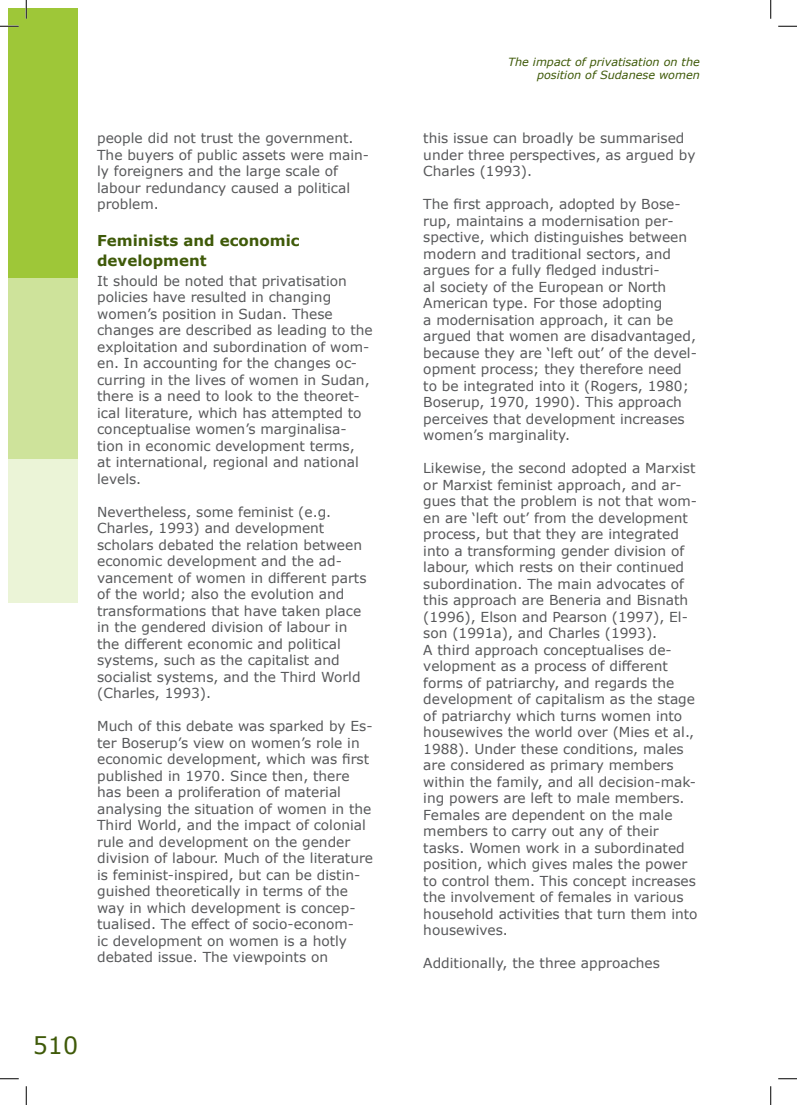
<style>
.page{position:relative;width:797px;height:1105px;background:#fff}
.page>*{position:absolute;margin:0;border:0;box-sizing:border-box;transform-origin:0 0}
.t1{font:23.75px "Verdana";color:#3f5a09}
.t2{font:700 15px/20px "Verdana";color:#3f5a09}
.t3{font:13.75px/16.5px "Verdana";color:#57585a}
.t4{font:italic 11.25px/13.5px "Verdana";color:#3f5a09;text-align:right}
</style>
<div class="page">
<div style="left:9px;top:9px;width:69px;height:269px;background:#9ec738"></div>
<div style="left:9px;top:278px;width:69px;height:181px;background:#cee39b"></div>
<div style="left:9px;top:459px;width:69px;height:144px;background:#ebf4d7"></div>
<svg style="left:0;top:25px;width:19px;height:2px"></svg>
<svg style="left:778px;top:25px;width:19px;height:2px"></svg>
<svg style="left:0;top:1078px;width:19px;height:1px"></svg>
<svg style="left:778px;top:1078px;width:19px;height:1px"></svg>
<svg style="left:25px;top:0;width:2px;height:19px"></svg>
<svg style="left:25px;top:1086px;width:2px;height:19px"></svg>
<svg style="left:770px;top:0;width:1px;height:19px"></svg>
<svg style="left:770px;top:1086px;width:1px;height:19px"></svg>
<p class="t3" style="left:97px;top:130px;width:273px">people did not trust the government.<br>The buyers of public assets were main&shy;ly foreigners and the large scale of labour redundancy caused a political problem.</p>
<p class="t2" style="left:97px;top:230px;width:204px">Feminists and economic development</p>
<p class="t3" style="left:97px;top:272px;width:277px">It should be noted that privatisation policies have resulted in changing women’s position in Sudan. These changes are described as leading to the exploitation and subordination of wom&shy;en. In accounting for the changes oc&shy;curring in the lives of women in Sudan, there is a need to look to the theoret&shy;ical literature, which has attempted to conceptualise women’s marginalisa&shy;tion in economic development terms,<br>at international, regional and national levels.</p>
<p class="t3" style="left:97px;top:503px;width:271px">Nevertheless, some feminist (e.g.<br>Charles, 1993) and development scholars debated the relation between economic development and the ad&shy;vancement of women in different parts of the world; also the evolution and transformations that have taken place in the gendered division of labour in the different economic and political systems, such as the capitalist and socialist systems, and the Third World (Charles, 1993).</p>
<p class="t3" style="left:97px;top:718px;width:277px">Much of this debate was sparked by Es&shy;ter Boserup’s view on women’s role in economic development, which was first published in 1970. Since then, there has been a proliferation of material analysing the situation of women in the Third World, and the impact of colonial rule and development on the gender division of labour. Much of the literature is feminist-inspired, but can be distin&shy;guished theoretically in terms of the way in which development is concep&shy;tualised. The effect of socio-econom-<br>ic development on women is a hotly debated issue. The viewpoints on</p>
<h1 class="t1" style="left:33px;top:1029px;width:47px">510</h1>
<p class="t4" style="left:508px;top:55px;width:193px">The impact of privatisation on the position of Sudanese women</p>
<p class="t3" style="left:423px;top:130px;width:274px">this issue can broadly be summarised under three perspectives, as argued by<br>Charles (1993).</p>
<p class="t3" style="left:423px;top:196px;width:275px">The first approach, adopted by Bose&shy;rup, maintains a modernisation per&shy;spective, which distinguishes between modern and traditional sectors, and argues for a fully fledged industri-<br>al society of the European or North American type. For those adopting<br>a modernisation approach, it can be argued that women are disadvantaged, because they are ‘left out’ of the devel&shy;opment process; they therefore need to be integrated into it (Rogers, 1980; Boserup, 1970, 1990). This approach perceives that development increases women’s marginality.</p>
<p class="t3" style="left:423px;top:460px;width:276px">Likewise, the second adopted a Marxist or Marxist feminist approach, and ar&shy;gues that the problem is not that wom&shy;en are ‘left out’ from the development process, but that they are integrated into a transforming gender division of labour, which rests on their continued subordination. The main advocates of this approach are Beneria and Bisnath (1996), Elson and Pearson (1997), El&shy;son (1991a), and Charles (1993).<br>A third approach conceptualises de&shy;velopment as a process of different forms of patriarchy, and regards the development of capitalism as the stage of patriarchy which turns women into housewives the world over (Mies et al., 1988). Under these conditions, males are considered as primary members within the family, and all decision-mak&shy;ing powers are left to male members.<br>Females are dependent on the male members to carry out any of their tasks. Women work in a subordinated position, which gives males the power to control them. This concept increases the involvement of females in various household activities that turn them into housewives.</p>
<p class="t3" style="left:423px;top:955px;width:238px">Additionally, the three approaches</p>
</div>
